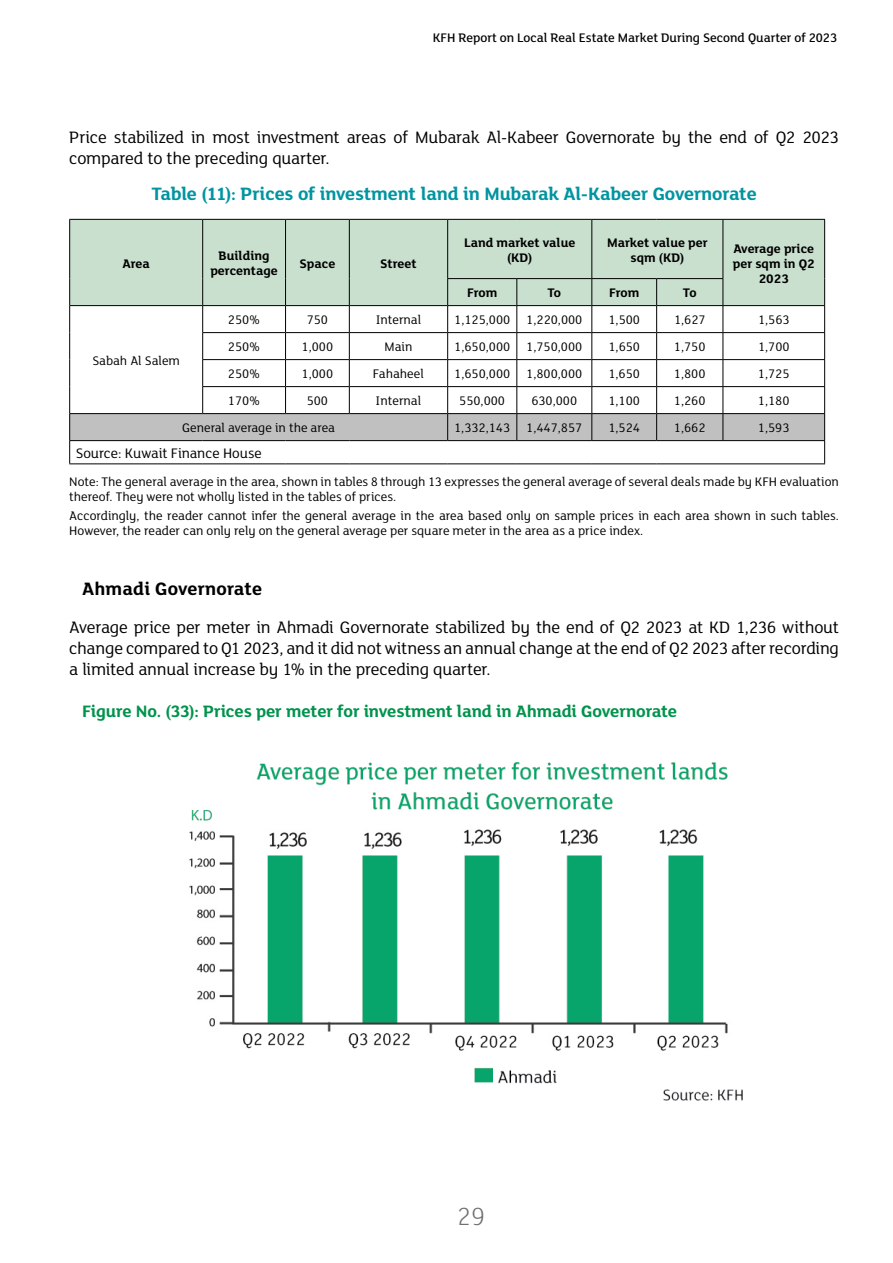
<style>
.page{position:relative;width:893px;height:1263px;background:#fff}
.page>*{position:absolute;margin:0;border:0;box-sizing:border-box;transform-origin:0 0}
.t1{font:300 27px "FS Lola";color:#6d6e71}
.t2{font:700 19.5px "FS Lola";letter-spacing:-.01em;color:#0094a1}
.t3{font:700 19.5px "FS Lola";letter-spacing:.01em;color:#000}
.t4{font:18px/21px "FS Lola";letter-spacing:-.015em;color:#000}
.t5{font:700 18px "FS Lola";letter-spacing:-.01em;color:#00934c}
.t6{font:15px "FS Lola";color:#000}
.t7{font:13.5px/15px "FS Lola";color:#000}
.t8{font:700 13.5px/15px "FS Lola";color:#000;text-align:center}
.t9{font:500 13.5px "FS Lola";color:#000}
</style>
<div class="page">
<div style="left:70px;top:220px;width:754px;height:59px;background:#cae0cf"></div>
<hr style="left:69px;top:219px;width:134px;height:1px;background:#000">
<hr style="left:69px;top:220px;width:1px;height:59px;background:#000">
<hr style="left:203px;top:219px;width:83px;height:1px;background:#000">
<hr style="left:202px;top:220px;width:1px;height:59px;background:#000">
<hr style="left:286px;top:219px;width:63px;height:1px;background:#000">
<hr style="left:285px;top:220px;width:1px;height:59px;background:#000">
<hr style="left:349px;top:219px;width:99px;height:1px;background:#000">
<hr style="left:349px;top:220px;width:1px;height:59px;background:#000">
<hr style="left:448px;top:219px;width:69px;height:1px;background:#000">
<hr style="left:447px;top:220px;width:1px;height:58px;background:#000">
<hr style="left:517px;top:219px;width:75px;height:1px;background:#000">
<hr style="left:592px;top:219px;width:65px;height:1px;background:#000">
<hr style="left:591px;top:220px;width:1px;height:58px;background:#000">
<hr style="left:657px;top:219px;width:66px;height:1px;background:#000">
<hr style="left:723px;top:219px;width:102px;height:1px;background:#000">
<hr style="left:723px;top:220px;width:1px;height:58px;background:#000">
<hr style="left:824px;top:220px;width:1px;height:59px;background:#000">
<hr style="left:447px;top:278px;width:70px;height:1px;background:#000">
<hr style="left:517px;top:278px;width:75px;height:1px;background:#000">
<hr style="left:592px;top:278px;width:65px;height:1px;background:#000">
<hr style="left:657px;top:278px;width:66px;height:1px;background:#000">
<svg style="left:69px;top:279px;width:756px;height:184px"></svg>
<hr style="left:69px;top:463px;width:134px;height:1px;background:#000">
<hr style="left:203px;top:463px;width:83px;height:1px;background:#000">
<hr style="left:286px;top:463px;width:63px;height:1px;background:#000">
<hr style="left:349px;top:463px;width:99px;height:1px;background:#000">
<hr style="left:448px;top:463px;width:69px;height:1px;background:#000">
<hr style="left:517px;top:463px;width:75px;height:1px;background:#000">
<hr style="left:592px;top:463px;width:65px;height:1px;background:#000">
<hr style="left:657px;top:463px;width:66px;height:1px;background:#000">
<hr style="left:723px;top:463px;width:102px;height:1px;background:#000">
<img style="left:189px;top:761px;width:554px;height:340px">
<p class="t9" style="left:433px;top:29px;width:406px">KFH Report on Local Real Estate Market During Second Quarter of 2023</p>
<h3 class="t4" style="left:69px;top:126px;width:771px">Price stabilized in most investment areas of Mubarak Al-Kabeer Governorate by the end of Q2 2023 compared to the preceding quarter.</h3>
<h2 class="t2" style="left:152px;top:180px;width:607px">Table (11): Prices of investment land in Mubarak Al-Kabeer Governorate</h2>
<p class="t8" style="left:123px;top:255px;width:29px">Area</p>
<p class="t8" style="left:210px;top:247px;width:69px">Building percentage</p>
<p class="t8" style="left:300px;top:255px;width:37px">Space</p>
<p class="t8" style="left:380px;top:255px;width:38px">Street</p>
<p class="t8" style="left:464px;top:234px;width:113px">Land market value (KD)</p>
<p class="t8" style="left:607px;top:234px;width:102px">Market value per sqm (KD)</p>
<p class="t8" style="left:733px;top:240px;width:83px">Average price per sqm in Q2<br>2023</p>
<p class="t8" style="left:467px;top:285px;width:32px">From</p>
<p class="t8" style="left:547px;top:285px;width:15px">To</p>
<p class="t8" style="left:609px;top:285px;width:32px">From</p>
<p class="t8" style="left:683px;top:285px;width:15px">To</p>
<p class="t7" style="left:228px;top:312px;width:34px">250%</p>
<p class="t7" style="left:307px;top:312px;width:23px">750</p>
<p class="t7" style="left:376px;top:312px;width:47px">Internal</p>
<p class="t7" style="left:454px;top:312px;width:130px">1,125,000 1,220,000</p>
<p class="t7" style="left:608px;top:312px;width:33px">1,500</p>
<p class="t7" style="left:674px;top:312px;width:33px">1,627</p>
<p class="t7" style="left:758px;top:312px;width:33px">1,563</p>
<p class="t7" style="left:228px;top:339px;width:34px">250%</p>
<p class="t7" style="left:302px;top:339px;width:33px">1,000</p>
<p class="t7" style="left:384px;top:339px;width:29px">Main</p>
<p class="t7" style="left:454px;top:339px;width:130px">1,650,000 1,750,000</p>
<p class="t7" style="left:608px;top:339px;width:33px">1,650</p>
<p class="t7" style="left:674px;top:339px;width:33px">1,750</p>
<p class="t7" style="left:758px;top:339px;width:33px">1,700</p>
<p class="t7" style="left:228px;top:366px;width:34px">250%</p>
<p class="t7" style="left:302px;top:366px;width:33px">1,000</p>
<p class="t7" style="left:373px;top:366px;width:52px">Fahaheel</p>
<p class="t7" style="left:454px;top:366px;width:130px">1,650,000 1,800,000</p>
<p class="t7" style="left:608px;top:366px;width:33px">1,650</p>
<p class="t7" style="left:674px;top:366px;width:33px">1,800</p>
<p class="t7" style="left:758px;top:366px;width:33px">1,725</p>
<p class="t7" style="left:228px;top:393px;width:34px">170%</p>
<p class="t7" style="left:307px;top:393px;width:23px">500</p>
<p class="t7" style="left:376px;top:393px;width:47px">Internal</p>
<p class="t7" style="left:459px;top:393px;width:47px">550,000</p>
<p class="t7" style="left:531px;top:393px;width:47px">630,000</p>
<p class="t7" style="left:608px;top:393px;width:33px">1,100</p>
<p class="t7" style="left:674px;top:393px;width:33px">1,260</p>
<p class="t7" style="left:758px;top:393px;width:33px">1,180</p>
<p class="t7" style="left:182px;top:420px;width:154px">General average in the area</p>
<p class="t7" style="left:454px;top:420px;width:130px">1,332,143 1,447,857</p>
<p class="t7" style="left:608px;top:420px;width:33px">1,524</p>
<p class="t7" style="left:674px;top:420px;width:33px">1,662</p>
<p class="t7" style="left:758px;top:420px;width:33px">1,593</p>
<p class="t6" style="left:76px;top:443px;width:188px">Source: Kuwait Finance House</p>
<p class="t7" style="left:69px;top:473px;width:771px">Note: The general average in the area, shown in tables 8 through 13 expresses the general average of several deals made by KFH evaluation thereof. They were not wholly listed in the tables of prices.</p>
<p class="t7" style="left:69px;top:508px;width:771px">Accordingly, the reader cannot infer the general average in the area based only on sample prices in each area shown in such tables.<br>However, the reader can only rely on the general average per square meter in the area as a price index.</p>
<p class="t7" style="left:92px;top:352px;width:89px">Sabah Al Salem</p>
<h2 class="t3" style="left:82px;top:575px;width:182px">Ahmadi Governorate</h2>
<p class="t4" style="left:69px;top:616px;width:771px;text-align:justify">Average price per meter in Ahmadi Governorate stabilized by the end of Q2 2023 at KD 1,236 without change compared to Q1 2023, and it did not witness an annual change at the end of Q2 2023 after recording a limited annual increase by 1% in the preceding quarter.</p>
<h3 class="t5" style="left:82px;top:699px;width:597px">Figure No. (33): Prices per meter for investment land in Ahmadi Governorate</h3>
<h1 class="t1" style="left:457px;top:1199px;width:30px">29</h1>
</div>
